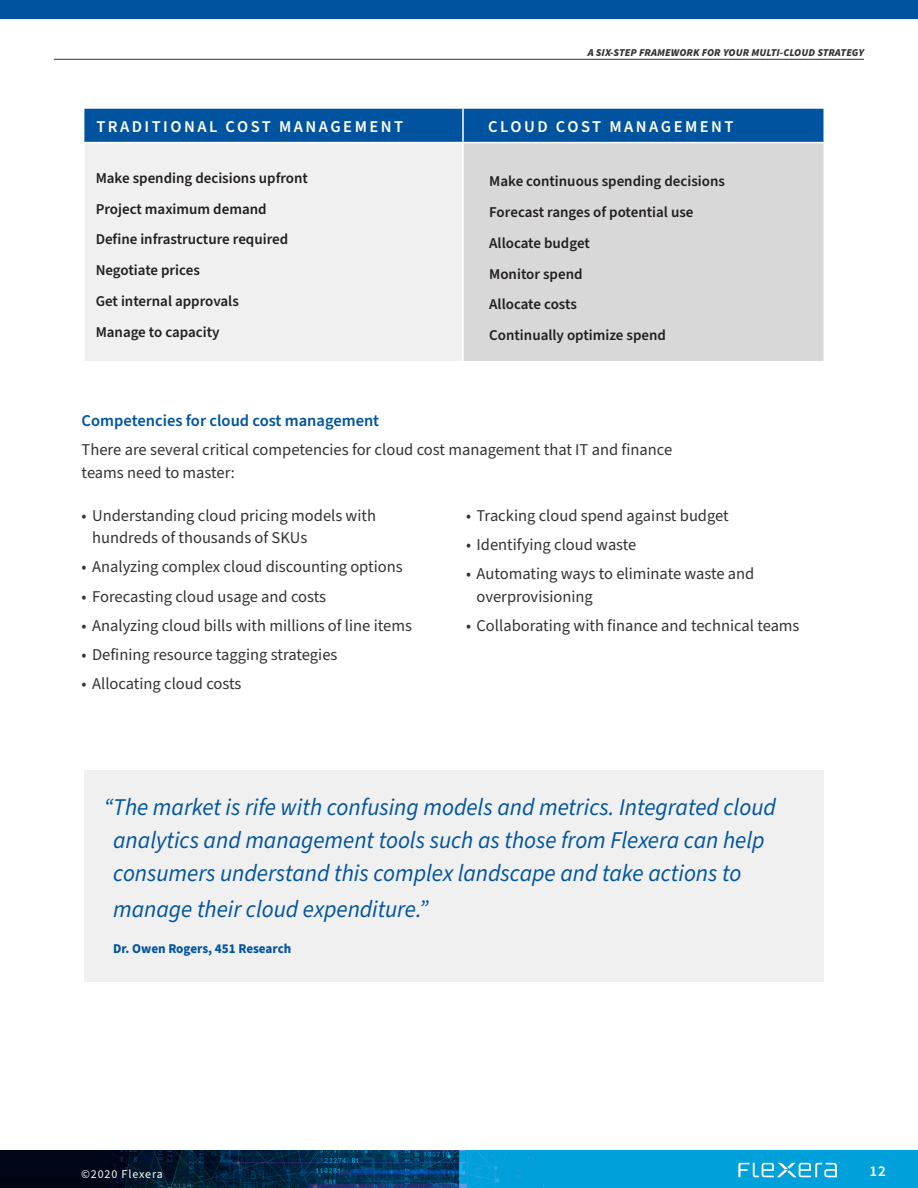
<style>
.page{position:relative;width:918px;height:1188px;background:#fff}
.page>*{position:absolute;margin:0;border:0;box-sizing:border-box;transform-origin:0 0}
.t1{font:italic 24px/33px "Source Sans Pro";color:#00549f}
.Body{font:16.5px/22.5px "Source Sans Pro";color:#333}
.Chart_Copy{font:600 16.5px "Source Sans Pro";letter-spacing:.15em;color:#fff}
.Body-2{font:600 16.5px "Source Sans Pro";color:#00549f}
.Chart_Copy-2{font:600 15px "Source Sans Pro";color:#231f20}
.t2{font:600 15px "Source Sans Pro";color:#fff}
.t3{font:700 13.5px "Source Sans Pro";color:#00549f}
.t4{font:12px "Source Sans Pro";letter-spacing:.075em;color:#fff}
.t5{font:italic 900 10.5px "Source Sans Pro";letter-spacing:.01em;color:#333}
</style>
<div class="page">
<div style="left:0;top:0;width:918px;height:19px;background:#00549f"></div>
<img style="left:0;top:1150px;width:918px;height:38px">
<svg style="left:738px;top:1162px;width:102px;height:15px;background:#4abce4"></svg>
<hr style="left:54px;top:59px;width:810px;height:1px;background:#333">
<div style="left:84px;top:109px;width:740px;height:33px;background:#00549f"></div>
<div style="left:84px;top:143px;width:379px;height:219px;background:#f0f0f0"></div>
<div style="left:463px;top:143px;width:361px;height:219px;background:#d8d8d8"></div>
<hr style="left:462px;top:108px;width:2px;height:34px;background:#fff">
<hr style="left:462px;top:143px;width:2px;height:218px;background:#fff">
<hr style="left:83px;top:361px;width:380px;height:2px;background:#fff">
<hr style="left:463px;top:361px;width:362px;height:2px;background:#fff">
<div style="left:84px;top:770px;width:740px;height:212px;background:#f0f0f0"></div>
<p class="t5" style="left:588px;top:45px;width:278px">A SIX-STEP FRAMEWORK FOR YOUR MULTI-CLOUD STRATEGY</p>
<p class="Chart_Copy" style="left:96px;top:115px;width:308px">TRADITIONAL COST MANAGEMENT</p>
<p class="Chart_Copy" style="left:488px;top:115px;width:247px">CLOUD COST MANAGEMENT</p>
<p class="Chart_Copy-2" style="left:96px;top:168px;width:214px">Make spending decisions upfront</p>
<p class="Chart_Copy-2" style="left:96px;top:199px;width:173px">Project maximum demand</p>
<p class="Chart_Copy-2" style="left:96px;top:229px;width:194px">Define infrastructure required</p>
<p class="Chart_Copy-2" style="left:96px;top:260px;width:106px">Negotiate prices</p>
<p class="Chart_Copy-2" style="left:96px;top:291px;width:145px">Get internal approvals</p>
<p class="Chart_Copy-2" style="left:96px;top:322px;width:126px">Manage to capacity</p>
<p class="Chart_Copy-2" style="left:489px;top:171px;width:237px">Make continuous spending decisions</p>
<p class="Chart_Copy-2" style="left:489px;top:202px;width:206px">Forecast ranges of potential use</p>
<p class="Chart_Copy-2" style="left:489px;top:233px;width:102px">Allocate budget</p>
<p class="Chart_Copy-2" style="left:489px;top:264px;width:95px">Monitor spend</p>
<p class="Chart_Copy-2" style="left:489px;top:294px;width:89px">Allocate costs</p>
<p class="Chart_Copy-2" style="left:489px;top:325px;width:178px">Continually optimize spend</p>
<p class="Body-2" style="left:82px;top:410px;width:299px">Competencies for cloud cost management</p>
<p class="Body" style="left:82px;top:439px;width:592px">There are several critical competencies for cloud cost management that IT and finance teams need to master:</p>
<p class="Body" style="left:92px;top:505px;width:285px;text-indent:-10px">• Understanding cloud pricing models with hundreds of thousands of SKUs</p>
<p class="Body" style="left:82px;top:556px;width:323px">• Analyzing complex cloud discounting options</p>
<p class="Body" style="left:82px;top:586px;width:246px">• Forecasting cloud usage and costs</p>
<p class="Body" style="left:82px;top:615px;width:332px">• Analyzing cloud bills with millions of line items</p>
<p class="Body" style="left:82px;top:644px;width:257px">• Defining resource tagging strategies</p>
<p class="Body" style="left:82px;top:673px;width:161px">• Allocating cloud costs</p>
<p class="Body" style="left:466px;top:505px;width:264px">• Tracking cloud spend against budget</p>
<p class="Body" style="left:466px;top:534px;width:172px">• Identifying cloud waste</p>
<p class="Body" style="left:477px;top:563px;width:279px;text-indent:-10px">• Automating ways to eliminate waste and overprovisioning</p>
<p class="Body" style="left:466px;top:615px;width:335px">• Collaborating with finance and technical teams</p>
<p class="t1" style="left:113px;top:791px;width:664px;text-indent:-9px">“The market is rife with confusing models and metrics. Integrated cloud analytics and management tools such as those from Flexera can help consumers understand this complex landscape and take actions to</p>
<p class="t1" style="left:113px;top:893px;width:317px">manage their cloud expenditure.”</p>
<p class="t3" style="left:113px;top:939px;width:180px">Dr. Owen Rogers, 451 Research</p>
<p class="t4" style="left:81px;top:1166px;width:83px">©2020 Flexera</p>
<p class="t2" style="left:869px;top:1161px;width:18px">12</p>
</div>
